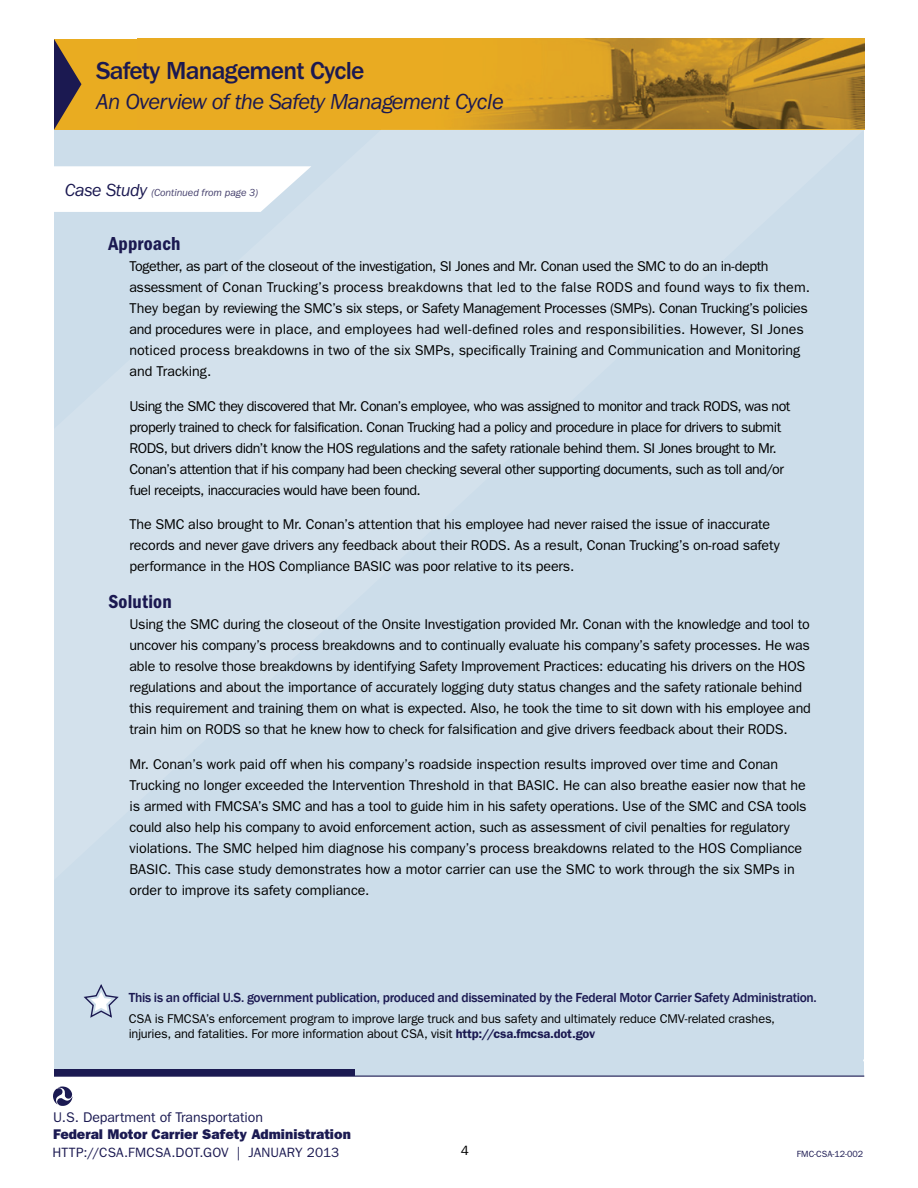
<style>
.page{position:relative;width:918px;height:1188px;background:#fff}
.page>*{position:absolute;margin:0;border:0;box-sizing:border-box;transform-origin:0 0}
.t1{font:500 25.5px "ITC Franklin Gothic Std";letter-spacing:-.035em;color:#1b1951}
.t2{font:italic 22.5px "ITC Franklin Gothic Std";letter-spacing:-.035em;color:#1b1951}
.t3{font:19.5px "ITC Franklin Gothic Std Dm Cd";letter-spacing:.01em;color:#1b1951}
.t4{font:14.25px/21px "ITC Franklin Gothic Std";letter-spacing:-.015em;color:#000}
.t5{font:14.25px/21px "ITC Franklin Gothic Std";letter-spacing:-.035em;color:#000}
.t6{font:14.1px/17px "ITC Franklin Gothic Std Hvy";color:#1b1a52}
.Official-Statement{font:500 13.5px "Franklin Gothic";letter-spacing:-.02em;color:#1b1951}
.t7{font:13.5px "ITC Franklin Gothic Std";letter-spacing:.01em;color:#1b1951}
.t8{font:13.5px "ITC Franklin Gothic Std";color:#000}
.CSA-Statement{font:12.75px/15px "ITC Franklin Gothic Std";letter-spacing:-.015em;color:#000}
.t9{font:italic 10.5px "ITC Franklin Gothic Std";letter-spacing:-.005em;color:#443f6c}
.t10{font:9px "ITC Franklin Gothic Std";color:#1b1951}
.s1{font-size:18px;color:#1b1951}
.s2{font-weight:600;color:#1b1951}
.s3{font-family:"ITC Franklin Gothic Std"}
</style>
<div class="page">
<div style="left:54px;top:39px;width:811px;height:91px;background:#e9ac21"></div>
<img style="left:466px;top:39px;width:399px;height:89px">
<svg style="left:54px;top:39px;width:27px;height:91px"></svg>
<div style="left:54px;top:130px;width:810px;height:946px;background:#ccddea"></div>
<svg style="left:54px;top:166px;width:257px;height:46px;background:#f9fbfc"></svg>
<svg style="left:84px;top:984px;width:35px;height:34px"></svg>
<svg style="left:53px;top:1086px;width:20px;height:20px"></svg>
<div style="left:54px;top:1069px;width:300px;height:7px;background:#1b1a52"></div>
<hr style="left:54px;top:1076px;width:810px;height:1px;background:#1b1a52">
<h1 class="t1" style="left:96px;top:56px;width:270px">Safety Management Cycle</h1>
<h2 class="t2" style="left:96px;top:89px;width:409px">An Overview of the Safety Management Cycle</h2>
<p class="t9" style="left:65px;top:187px;width:194px"><span class="s1">Case Study</span> (Continued from page 3)</p>
<p class="t3" style="left:108px;top:233px;width:74px">Approach</p>
<p class="t4" style="left:129px;top:256px;width:682px">Together, as part of the closeout of the investigation, SI Jones and Mr. Conan used the SMC to do an in-depth assessment of Conan Trucking’s process breakdowns that led to the false RODS and found ways to fix them.<br>They began by reviewing the SMC’s six steps, or Safety Management Processes (SMPs). Conan Trucking’s policies and procedures were in place, and employees had well-defined roles and responsibilities. However, SI Jones noticed process breakdowns in two of the six SMPs, specifically Training and Communication and Monitoring and Tracking.</p>
<p class="t5" style="left:129px;top:395px;width:663px">Using the SMC they discovered that Mr. Conan’s employee, who was assigned to monitor and track RODS, was not properly trained to check for falsification. Conan Trucking had a policy and procedure in place for drivers to submit RODS, but drivers didn’t know the HOS regulations and the safety rationale behind them. SI Jones brought to Mr.<br>Conan’s attention that if his company had been checking several other supporting documents, such as toll and/or fuel receipts, inaccuracies would have been found.</p>
<p class="t4" style="left:129px;top:514px;width:652px">The SMC also brought to Mr. Conan’s attention that his employee had never raised the issue of inaccurate records and never gave drivers any feedback about their RODS. As a result, Conan Trucking’s on-road safety performance in the HOS Compliance BASIC was poor relative to its peers.</p>
<p class="t3" style="left:108px;top:590px;width:65px">Solution</p>
<p class="t4" style="left:129px;top:614px;width:683px">Using the SMC during the closeout of the Onsite Investigation provided Mr. Conan with the knowledge and tool to uncover his company’s process breakdowns and to continually evaluate his company’s safety processes. He was able to resolve those breakdowns by identifying Safety Improvement Practices: educating his drivers on the HOS regulations and about the importance of accurately logging duty status changes and the safety rationale behind this requirement and training them on what is expected. Also, he took the time to sit down with his employee and train him on RODS so that he knew how to check for falsification and give drivers feedback about their RODS.</p>
<p class="t4" style="left:129px;top:753px;width:679px">Mr. Conan’s work paid off when his company’s roadside inspection results improved over time and Conan Trucking no longer exceeded the Intervention Threshold in that BASIC. He can also breathe easier now that he is armed with FMCSA’s SMC and has a tool to guide him in his safety operations. Use of the SMC and CSA tools could also help his company to avoid enforcement action, such as assessment of civil penalties for regulatory violations. The SMC helped him diagnose his company’s process breakdowns related to the HOS Compliance BASIC. This case study demonstrates how a motor carrier can use the SMC to work through the six SMPs in order to improve its safety compliance.</p>
<p class="Official-Statement" style="left:129px;top:989px;width:690px">This is an official U.S. government publication, produced and disseminated by the Federal Motor Carrier Safety Administration.</p>
<p class="CSA-Statement" style="left:129px;top:1011px;width:648px">CSA is FMCSA’s enforcement program to improve large truck and bus safety and ultimately reduce CMV-related crashes, injuries, and fatalities. For more information about CSA, visit <span class="s2">http://csa.fmcsa.dot.gov</span></p>
<p class="t6" style="left:53px;top:1108px;width:299px"><span class="s3">U.S. Department of Transportation<br></span>Federal Motor Carrier Safety Administration</p>
<p class="t7" style="left:53px;top:1144px;width:288px">HTTP://CSA.FMCSA.DOT.GOV | JANUARY 2013</p>
<p class="t8" style="left:461px;top:1143px;width:10px">4</p>
<p class="t10" style="left:797px;top:1148px;width:68px">FMC-CSA-12-002</p>
</div>
